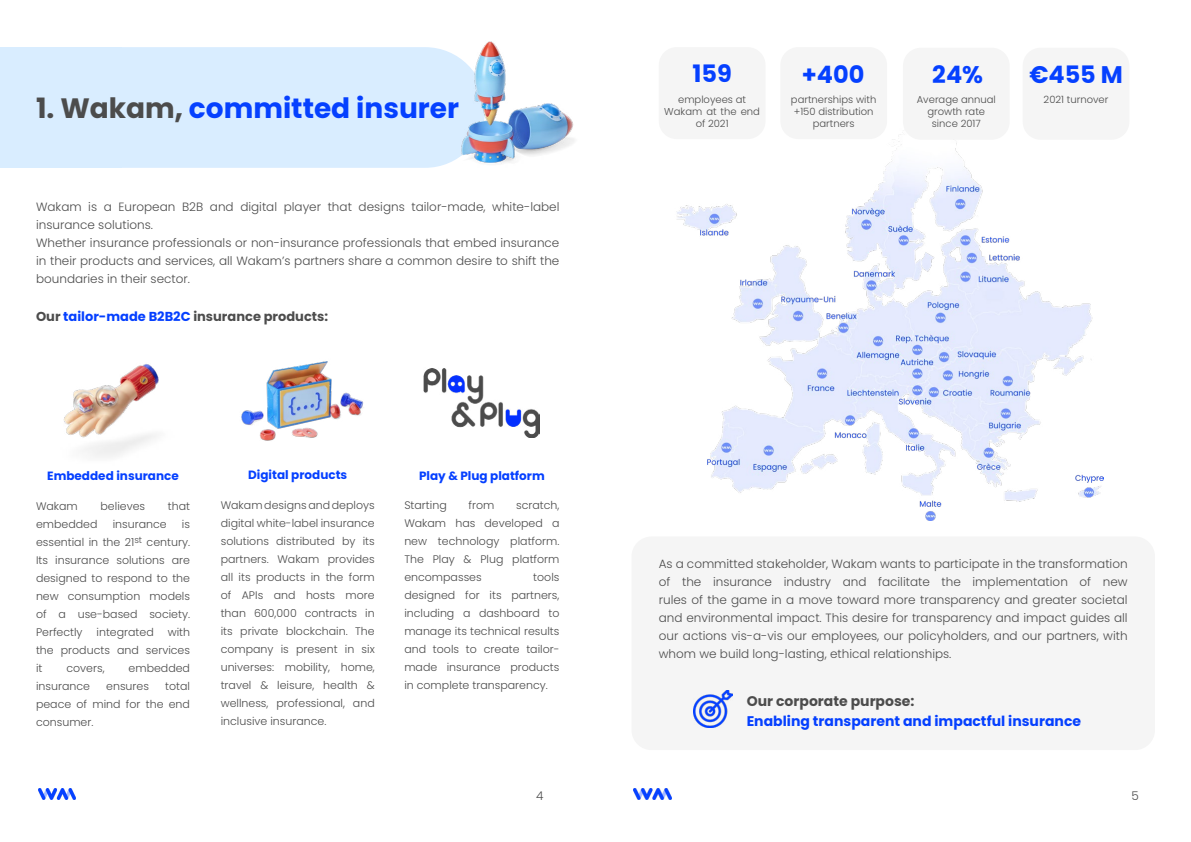
<style>
.page{position:relative;width:1191px;height:842px;background:#fff}
.page>*{position:absolute;margin:0;border:0;box-sizing:border-box;transform-origin:0 0}
.t1{font:700 28px "Poppins";color:#0540ff}
.t2{font:700 24px "Poppins";color:#0540ff}
.t3{font:700 14px "Poppins";color:#0540ff}
.t4{font:700 14px "Poppins";color:#4c4c4c}
.t5{font:700 13px "Poppins";color:#4c4c4c}
.t6{font:300 12px/18px "Poppins";color:#4c4c4c}
.t7{font:700 12px "Poppins";color:#0540ff}
.t8{font:300 11px/18px "Poppins";color:#4c4c4c;text-align:justify}
.t9{font:300 10px/12px "Poppins";color:#4c4c4c;text-align:center}
.s1{color:#4c4c4c}
.s2{color:#0540ff}
</style>
<div class="page">
<img style="left:38px;top:788px;width:38px;height:12px">
<img style="left:633px;top:788px;width:38px;height:12px">
<img style="left:676px;top:134px;width:427px;height:386px">
<div style="left:631px;top:536px;width:524px;height:214px;background:#f5f5f5;border-radius:20px"></div>
<div style="left:1022px;top:48px;width:107px;height:92px;background:#f5f5f5;border-radius:18px"></div>
<div style="left:903px;top:48px;width:106px;height:92px;background:#f5f5f5;border-radius:18px"></div>
<div style="left:780px;top:47px;width:107px;height:92px;background:#f5f5f5;border-radius:18px"></div>
<div style="left:659px;top:47px;width:106px;height:92px;background:#f5f5f5;border-radius:18px"></div>
<img style="left:63px;top:364px;width:96px;height:93px">
<img style="left:241px;top:361px;width:122px;height:80px">
<img style="left:424px;top:368px;width:116px;height:69px">
<div style="left:1px;top:47px;width:484px;height:121px;background:#d9edff;border-radius:60px"></div>
<div style="left:1px;top:47px;width:121px;height:121px;background:#d9edff"></div>
<img style="left:429px;top:41px;width:145px;height:127px">
<img style="left:693px;top:690px;width:39px;height:38px">
<h1 class="t1" style="left:36px;top:92px;width:424px"><span class="s1">1. Wakam,</span> committed insurer</h1>
<p class="t6" style="left:36px;top:198px;width:525px">Wakam is a European B2B and digital player that designs tailor-made, white-label insurance solutions.<br>Whether insurance professionals or non-insurance professionals that embed insurance in their products and services, all Wakam’s partners share a common desire to shift the boundaries in their sector.</p>
<p class="t5" style="left:36px;top:309px;width:294px">Our <span class="s2">tailor-made B2B2C</span> insurance products:</p>
<p class="t7" style="left:47px;top:468px;width:133px">Embedded insurance</p>
<p class="t7" style="left:248px;top:468px;width:101px">Digital products</p>
<p class="t7" style="left:419px;top:468px;width:127px">Play &amp; Plug platform</p>
<p class="t8" style="left:36px;top:497px;width:43px">Wakam</p>
<p class="t8" style="left:101px;top:497px;width:46px">believes</p>
<p class="t8" style="left:168px;top:497px;width:24px">that</p>
<p class="t8" style="left:36px;top:515px;width:63px">embedded</p>
<p class="t8" style="left:113px;top:515px;width:56px">insurance</p>
<p class="t8" style="left:36px;top:515px;width:156px;text-indent:146px">is essential in the 21<sup>st</sup> century.<br>Its insurance solutions are designed to respond to the new consumption models of a use-based society.<br>Perfectly</p>
<p class="t8" style="left:36px;top:623px;width:156px;text-indent:132px">with the products and services it</p>
<p class="t8" style="left:97px;top:623px;width:59px">integrated</p>
<p class="t8" style="left:66px;top:659px;width:40px">covers,</p>
<p class="t8" style="left:129px;top:659px;width:63px">embedded</p>
<p class="t8" style="left:36px;top:677px;width:56px">insurance</p>
<p class="t8" style="left:106px;top:677px;width:44px">ensures</p>
<p class="t8" style="left:36px;top:677px;width:156px;text-indent:129px">total peace of mind for the end consumer.</p>
<p class="t8" style="left:221px;top:496px;width:156px">Wakam designs and deploys digital white-label insurance solutions distributed by its partners. Wakam provides all its products in the form of APIs and hosts more than 600,000 contracts in its private blockchain. The company is present in six universes: mobility, home, travel &amp; leisure, health &amp; wellness, professional, and inclusive insurance.</p>
<p class="t8" style="left:404px;top:496px;width:44px">Starting</p>
<p class="t8" style="left:468px;top:496px;width:27px">from</p>
<p class="t8" style="left:404px;top:496px;width:157px;text-indent:112px">scratch, Wakam has developed a new technology platform.<br>The Play &amp; Plug platform encompasses</p>
<p class="t8" style="left:404px;top:568px;width:157px;text-indent:129px">tools designed for its partners, including a dashboard to manage its technical results and tools to create tailor&shy;made insurance products in complete transparency.</p>
<h2 class="t2" style="left:692px;top:60px;width:41px">159</h2>
<p class="t9" style="left:664px;top:93px;width:97px">employees at<br>Wakam at the end of 2021</p>
<h2 class="t2" style="left:801px;top:60px;width:64px">+400</h2>
<p class="t9" style="left:791px;top:94px;width:87px">partnerships with +150 distribution partners</p>
<h2 class="t2" style="left:932px;top:60px;width:52px">24%</h2>
<p class="t9" style="left:916px;top:94px;width:81px">Average annual growth rate since 2017</p>
<h2 class="t2" style="left:1029px;top:60px;width:95px">€455 M</h2>
<p class="t9" style="left:1043px;top:94px;width:66px">2021 turnover</p>
<p class="t6" style="left:659px;top:555px;width:470px;text-align:justify">As a committed stakeholder, Wakam wants to participate in the transformation of the insurance industry and facilitate the implementation of new rules of the game in a move toward more transparency and greater societal and environmental impact. This desire for transparency and impact guides all our actions vis-a-vis our employees, our policyholders, and our partners, with whom we build long-lasting, ethical relationships.</p>
<p class="t4" style="left:746px;top:693px;width:169px">Our corporate purpose:</p>
<p class="t3" style="left:746px;top:713px;width:336px">Enabling transparent and impactful insurance</p>
<p class="t6" style="left:536px;top:786px;width:9px">4</p>
<p class="t6" style="left:1131px;top:786px;width:9px">5</p>
</div>
